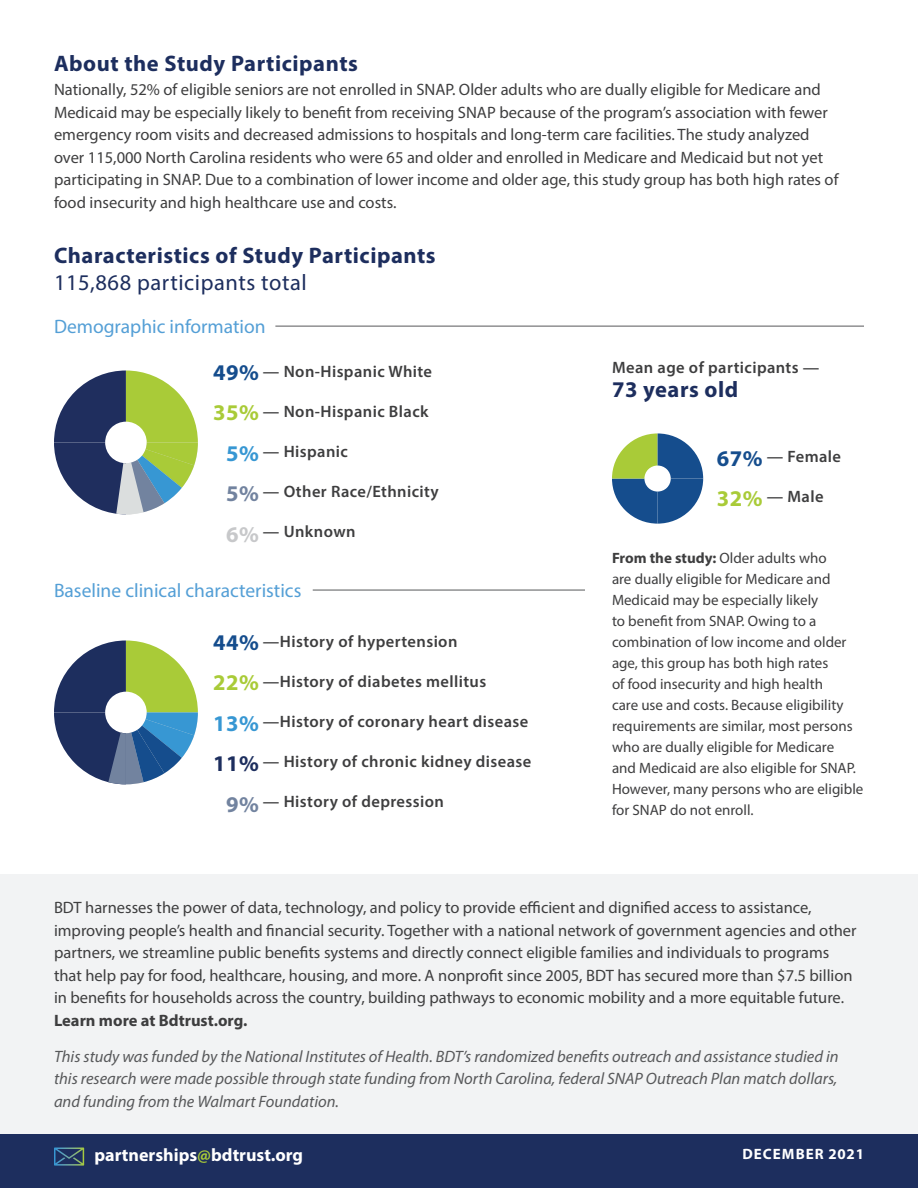
<style>
.page{position:relative;width:918px;height:1188px;background:#fff}
.page>*{position:absolute;margin:0;border:0;box-sizing:border-box;transform-origin:0 0}
.Header_Dark_Blue{font:700 22.5px "Myriad Pro";letter-spacing:.025em;color:#1d2e5e}
.Header_Dark_Blue-2{font:22.5px "Myriad Pro";letter-spacing:.025em;color:#1d2e5e}
.Header_Dark_Blue-3{font:700 22.5px "Myriad Pro";color:#154d8d}
.Header_Dark_Blue-4{font:700 22.5px "Myriad Pro";color:#a9cb38}
.Header_Dark_Blue-5{font:700 22.5px "Myriad Pro";color:#3797d3}
.Header_Dark_Blue-6{font:700 22.5px "Myriad Pro";color:#72839f}
.Header_Dark_Blue-7{font:700 22.5px "Myriad Pro";color:#c7c8ca}
.Subhead_Light_Blue{font:19.5px "Myriad Pro";color:#549fd6}
.t1{font:700 18px "Myriad Pro";color:#fff}
.t2{font:16.5px/22.5px "Myriad Pro";color:#3e3e3f}
.t3{font:italic 16.5px/22.5px "Myriad Pro";color:#57585a;text-align:justify}
.t4{font:600 16.5px "Myriad Pro";letter-spacing:.025em;color:#3e3e3f}
.t5{font:15px/21px "Myriad Pro";color:#3e3e3f}
.t6{font:700 15px "Myriad Pro";letter-spacing:.07em;color:#fff}
.s1{font-weight:700}
.s2{color:#a9cb38}
</style>
<div class="page">
<div style="left:0;top:1134px;width:918px;height:54px;background:#1d2e5e"></div>
<svg style="left:54px;top:1148px;width:30px;height:18px"></svg>
<div style="left:0;top:874px;width:918px;height:260px;background:#f2f3f4"></div>
<hr style="left:313px;top:590px;width:272px;height:1px;background:#57585a">
<hr style="left:275px;top:326px;width:589px;height:1px;background:#57585a">
<svg style="left:612px;top:433px;width:91px;height:91px"></svg>
<svg style="left:54px;top:370px;width:144px;height:145px"></svg>
<svg style="left:54px;top:640px;width:144px;height:144px"></svg>
<p class="Header_Dark_Blue" style="left:54px;top:49px;width:305px">About the Study Participants</p>
<p class="t2" style="left:54px;top:78px;width:786px">Nationally, 52% of eligible seniors are not enrolled in SNAP. Older adults who are dually eligible for Medicare and Medicaid may be especially likely to benefit from receiving SNAP because of the program’s association with fewer emergency room visits and decreased admissions to hospitals and long-term care facilities. The study analyzed over 115,000 North Carolina residents who were 65 and older and enrolled in Medicare and Medicaid but not yet participating in SNAP. Due to a combination of lower income and older age, this study group has both high rates of food insecurity and high healthcare use and costs.</p>
<p class="Header_Dark_Blue" style="left:54px;top:241px;width:383px">Characteristics of Study Participants</p>
<p class="Header_Dark_Blue-2" style="left:54px;top:268px;width:254px">115,868 participants total</p>
<p class="Subhead_Light_Blue" style="left:54px;top:315px;width:213px">Demographic information</p>
<p class="t4" style="left:263px;top:361px;width:171px">— Non-Hispanic White</p>
<p class="t4" style="left:612px;top:357px;width:209px">Mean age of participants —</p>
<p class="t4" style="left:263px;top:401px;width:167px">— Non-Hispanic Black</p>
<p class="t4" style="left:263px;top:441px;width:87px">— Hispanic</p>
<p class="t4" style="left:263px;top:481px;width:177px">— Other Race/Ethnicity</p>
<p class="t4" style="left:263px;top:521px;width:94px">— Unknown</p>
<p class="Header_Dark_Blue-3" style="left:213px;top:358px;width:47px">49%</p>
<p class="Header_Dark_Blue" style="left:612px;top:375px;width:128px">73 years old</p>
<p class="Header_Dark_Blue-4" style="left:213px;top:398px;width:47px">35%</p>
<p class="Header_Dark_Blue-5" style="left:226px;top:439px;width:34px">5%</p>
<p class="t4" style="left:767px;top:446px;width:76px">— Female</p>
<p class="t4" style="left:767px;top:486px;width:58px">— Male</p>
<p class="Header_Dark_Blue-3" style="left:717px;top:443px;width:47px">67%</p>
<p class="Header_Dark_Blue-6" style="left:226px;top:479px;width:34px">5%</p>
<p class="Header_Dark_Blue-7" style="left:226px;top:520px;width:34px">6%</p>
<p class="Header_Dark_Blue-4" style="left:717px;top:484px;width:47px">32%</p>
<p class="Subhead_Light_Blue" style="left:54px;top:579px;width:249px">Baseline clinical characteristics</p>
<p class="t4" style="left:263px;top:631px;width:196px">—History of hypertension</p>
<p class="t4" style="left:263px;top:671px;width:225px">—History of diabetes mellitus</p>
<p class="t4" style="left:263px;top:711px;width:267px">—History of coronary heart disease</p>
<p class="t4" style="left:263px;top:751px;width:270px">— History of chronic kidney disease</p>
<p class="t4" style="left:263px;top:791px;width:182px">— History of depression</p>
<p class="Header_Dark_Blue-3" style="left:213px;top:628px;width:47px">44%</p>
<p class="Header_Dark_Blue-4" style="left:213px;top:668px;width:47px">22%</p>
<p class="Header_Dark_Blue-5" style="left:213px;top:709px;width:47px">13%</p>
<p class="Header_Dark_Blue" style="left:213px;top:749px;width:47px">11%</p>
<p class="Header_Dark_Blue-6" style="left:226px;top:790px;width:34px">9%</p>
<p class="t5" style="left:612px;top:547px;width:253px"><span class="s1">From the study:</span> Older adults who<br>are dually eligible for Medicare and Medicaid may be especially likely<br>to benefit from SNAP. Owing to a combination of low income and older age, this group has both high rates<br>of food insecurity and high health<br>care use and costs. Because eligibility requirements are similar, most persons who are dually eligible for Medicare<br>and Medicaid are also eligible for SNAP.<br>However, many persons who are eligible for SNAP do not enroll.</p>
<p class="t2" style="left:54px;top:896px;width:804px">BDT harnesses the power of data, technology, and policy to provide efficient and dignified access to assistance, improving people’s health and financial security. Together with a national network of government agencies and other partners, we streamline public benefits systems and directly connect eligible families and individuals to programs that help pay for food, healthcare, housing, and more. A nonprofit since 2005, BDT has secured more than $7.5 billion in benefits for households across the country, building pathways to economic mobility and a more equitable future.<br><span class="s1">Learn more at Bdtrust.org.</span></p>
<p class="t3" style="left:54px;top:1045px;width:786px">This study was funded by the National Institutes of Health. BDT’s randomized benefits outreach and assistance studied in this research were made possible through state funding from North Carolina, federal SNAP Outreach Plan match dollars, and funding from the Walmart Foundation.</p>
<p class="t1" style="left:94px;top:1143px;width:210px">partnerships<span class="s2">@</span>bdtrust.org</p>
<p class="t6" style="left:742px;top:1144px;width:123px">DECEMBER 2021</p>
</div>
